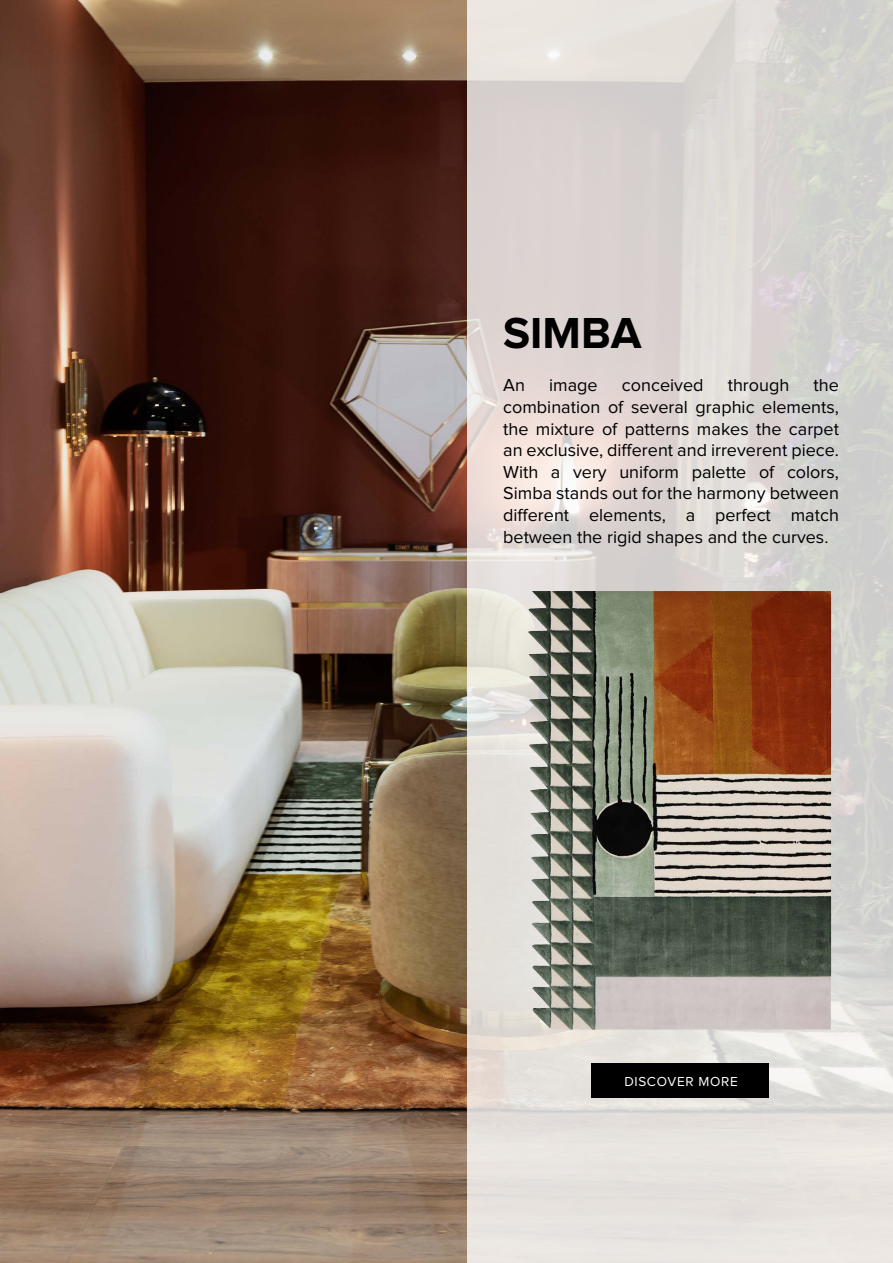
<style>
.page{position:relative;width:893px;height:1263px;background:#fff}
.page>*{position:absolute;margin:0;border:0;box-sizing:border-box;transform-origin:0 0}
.t1{font:700 45px "Proxima Nova A";color:#000}
.t2{font:18px/21.6px "Proxima Nova";color:#000;text-align:justify}
.t3{font:13.5px "Proxima Nova A";letter-spacing:.05em;color:#fff}
</style>
<div class="page">
<img style="left:0;top:0;width:468px;height:1263px">
<svg style="left:468px;top:0;width:425px;height:1263px;background:#ded9d6"></svg>
<img style="left:520px;top:591px;width:319px;height:441px">
<div style="left:592px;top:1064px;width:177px;height:34px;background:#000"></div>
<h1 class="t1" style="left:503px;top:307px;width:140px">SIMBA</h1>
<p class="t2" style="left:503px;top:375px;width:23px">An</p>
<p class="t2" style="left:549px;top:375px;width:50px">image</p>
<p class="t2" style="left:622px;top:375px;width:83px">conceived</p>
<p class="t2" style="left:728px;top:375px;width:63px">through</p>
<p class="t2" style="left:503px;top:375px;width:337px;text-indent:310px">the combination of several graphic elements, the mixture of patterns makes the carpet an exclusive, different and irreverent piece.<br>With a very uniform palette of colors, Simba stands out for the harmony between different elements, a perfect match between the rigid shapes and the curves.</p>
<p class="t3" style="left:624px;top:1074px;width:115px">DISCOVER MORE</p>
</div>
